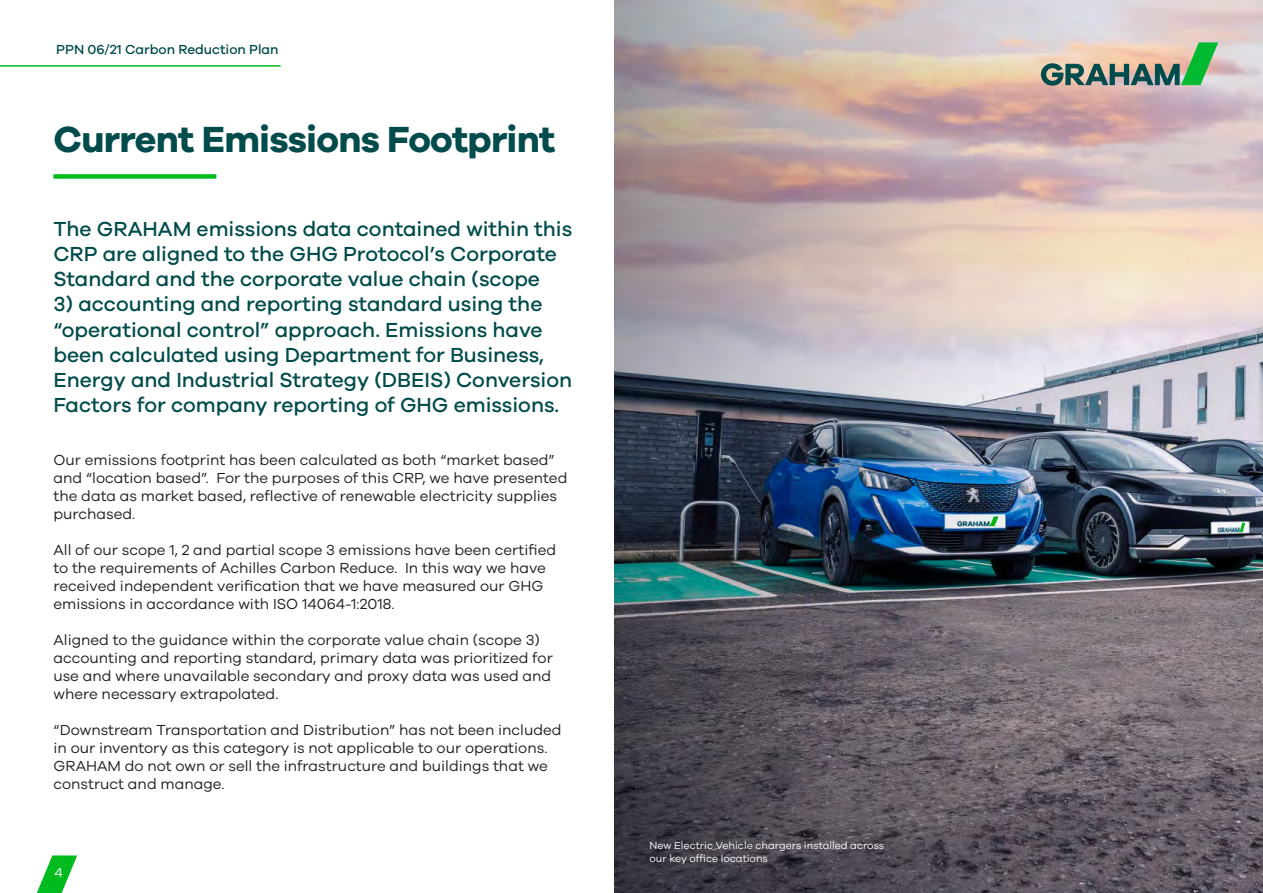
<style>
.page{position:relative;width:1263px;height:893px;background:#fff}
.page>*{position:absolute;margin:0;border:0;box-sizing:border-box;transform-origin:0 0}
.t1{font:700 37.5px "Galano Grotesque";letter-spacing:-.02em;color:#004b4b}
.t2{font:500 21px/25.2px "Galano Grotesque";color:#004b4b}
.t3{font:15px/18px "Galano Grotesque";color:#231f20}
.t4{font:500 13.5px "Galano Grotesque";color:#004b4b}
.t5{font:13.5px "Galano Grotesque";color:#fff}
.t6{font:10.5px "Galano Grotesque";color:#fff}
</style>
<div class="page">
<img style="left:614px;top:0;width:649px;height:893px">
<hr style="left:0;top:65px;width:281px;height:2px;background:#00bb1e">
<svg style="left:37px;top:855px;width:40px;height:38px"></svg>
<svg style="left:1041px;top:42px;width:177px;height:44px;background:#9fad91"></svg>
<div style="left:53px;top:174px;width:163px;height:5px;background:#00bb1e"></div>
<p class="t4" style="left:56px;top:41px;width:224px">PPN 06/21 Carbon Reduction Plan</p>
<p class="t1" style="left:53px;top:116px;width:503px">Current Emissions Footprint</p>
<p class="t2" style="left:53px;top:215px;width:520px">The GRAHAM emissions data contained within this<br>CRP are aligned to the GHG Protocol’s Corporate<br>Standard and the corporate value chain (scope</p>
<p class="t2" style="left:53px;top:291px;width:520px">3) accounting and reporting standard using the “operational control” approach. Emissions have been calculated using Department for Business, Energy and Industrial Strategy (DBEIS) Conversion Factors for company reporting of GHG emissions.</p>
<p class="t3" style="left:53px;top:450px;width:515px">Our emissions footprint has been calculated as both “market based” and “location based”. For the purposes of this CRP, we have presented the data as market based, reflective of renewable electricity supplies purchased.</p>
<p class="t3" style="left:53px;top:540px;width:504px">All of our scope 1, 2 and partial scope 3 emissions have been certified to the requirements of Achilles Carbon Reduce. In this way we have received independent verification that we have measured our GHG emissions in accordance with ISO 14064-1:2018.</p>
<p class="t3" style="left:53px;top:630px;width:501px">Aligned to the guidance within the corporate value chain (scope 3) accounting and reporting standard, primary data was prioritized for use and where unavailable secondary and proxy data was used and where necessary extrapolated.</p>
<p class="t3" style="left:53px;top:720px;width:510px">“Downstream Transportation and Distribution” has not been included in our inventory as this category is not applicable to our operations.<br>GRAHAM do not own or sell the infrastructure and buildings that we construct and manage.</p>
<p class="t5" style="left:55px;top:864px;width:10px">4</p>
<p class="t6" style="left:649px;top:840px;width:236px">New Electric Vehicle chargers installed across</p>
<p class="t6" style="left:649px;top:852px;width:120px">our key office locations</p>
</div>
